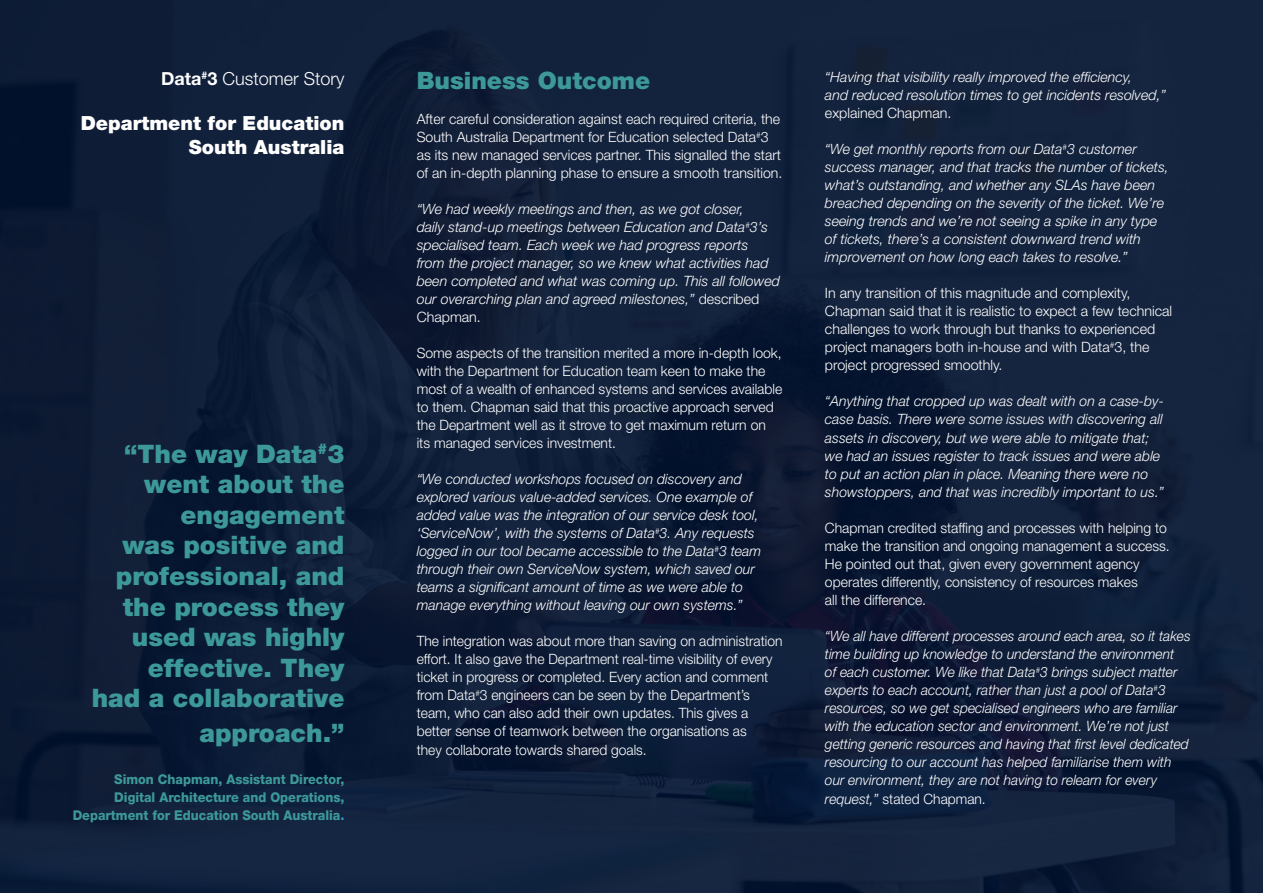
<style>
.page{position:relative;width:1263px;height:893px;background:#fff}
.page>*{position:absolute;margin:0;border:0;box-sizing:border-box;transform-origin:0 0}
.t1{font:900 25.5px/30.6px "Helvetica Neue LT Std";color:#3d9999;text-align:right}
.t2{font:900 24px "Helvetica Neue LT Std";color:#3d9999}
.t3{font:900 19.5px "Helvetica Neue LT Std";color:#fff}
.t4{font:300 18px "Helvetica Neue LT Std";color:#fff}
.Body{font:italic 300 14.25px/18px "Helvetica Neue LT Std";color:#fff}
.Body-2{font:300 14.25px/18px "Helvetica Neue LT Std";color:#fff}
.t5{font:800 13.5px/18px "Helvetica Neue LT Std";color:#3d9999;text-align:right;scale:.94 1}
.s1{font-weight:700}
.s2{color:#2698c9}
.s3{font-style:normal}
</style>
<div class="page">
<div style="left:0;top:0;width:1263px;height:893px;background:linear-gradient(to right,#0d1c35,#12213c)"></div>
<p class="t4" style="left:161px;top:68px;width:185px"><span class="s1">Data</span><sup>#</sup><span class="s1">3</span> Customer Story</p>
<p class="t3" style="left:81px;top:112px;width:265px">Department for Education</p>
<p class="t3" style="left:189px;top:135px;width:157px">South Australia</p>
<p class="t1" style="left:92px;top:438px;width:254px">“The way Data<sup>#</sup>3 went about the engagement<br>was positive and professional, and the process they used was highly effective. They<br>had a collaborative</p>
<p class="t1" style="left:199px;top:717px;width:146px">approach.”</p>
<p class="t5" style="left:73px;top:770px;width:291px">Simon Chapman, Assistant Director,<br>Digital Architecture and Operations,<br>Department for Education South Australia<span class="s2">.</span></p>
<h2 class="t2" style="left:417px;top:67px;width:235px">Business Outcome</h2>
<p class="Body-2" style="left:417px;top:110px;width:367px">After careful consideration against each required criteria, the South Australia Department for Education selected Data<sup>#</sup>3 as its new managed services partner. This signalled the start of an in-depth planning phase to ensure a smooth transition.</p>
<p class="Body" style="left:417px;top:200px;width:365px">“We had weekly meetings and then, as we got closer,<br>daily stand-up meetings between Education and Data<sup>#</sup>3’s specialised team. Each week we had progress reports<br>from the project manager, so we knew what activities had been completed and what was coming up. This all followed our overarching plan and agreed milestones,” <span class="s3">described Chapman.</span></p>
<p class="Body-2" style="left:417px;top:344px;width:367px">Some aspects of the transition merited a more in-depth look, with the Department for Education team keen to make the most of a wealth of enhanced systems and services available to them. Chapman said that this proactive approach served the Department well as it strove to get maximum return on its managed services investment.</p>
<p class="Body" style="left:417px;top:470px;width:346px">“We conducted workshops focused on discovery and explored various value-added services. One example of added value was the integration of our service desk tool, ‘ServiceNow’, with the systems of Data<sup>#</sup>3. Any requests logged in our tool became accessible to the Data<sup>#</sup>3 team through their own ServiceNow system, which saved our teams a significant amount of time as we were able to manage everything without leaving our own systems.”</p>
<p class="Body-2" style="left:417px;top:632px;width:367px">The integration was about more than saving on administration effort. It also gave the Department real-time visibility of every ticket in progress or completed. Every action and comment from Data<sup>#</sup>3 engineers can be seen by the Department’s team, who can also add their own updates. This gives a better sense of teamwork between the organisations as<br>they collaborate towards shared goals.</p>
<p class="Body" style="left:825px;top:68px;width:343px">“Having that visibility really improved the efficiency,<br>and reduced resolution times to get incidents resolved,” <span class="s3">explained Chapman.</span></p>
<p class="Body" style="left:825px;top:140px;width:345px">“We get monthly reports from our Data<sup>#</sup>3 customer success manager, and that tracks the number of tickets, what’s outstanding, and whether any SLAs have been breached depending on the severity of the ticket. We’re seeing trends and we’re not seeing a spike in any type of tickets, there’s a consistent downward trend with improvement on how long each takes to resolve.”</p>
<p class="Body-2" style="left:825px;top:284px;width:349px">In any transition of this magnitude and complexity, Chapman said that it is realistic to expect a few technical challenges to work through but thanks to experienced project managers both in-house and with Data<sup>#</sup>3, the project progressed smoothly.</p>
<p class="Body" style="left:825px;top:392px;width:341px">“Anything that cropped up was dealt with on a case-by&shy;case basis. There were some issues with discovering all assets in discovery, but we were able to mitigate that; we had an issues register to track issues and were able to put an action plan in place. Meaning there were no showstoppers, and that was incredibly important to us.”</p>
<p class="Body-2" style="left:825px;top:518px;width:346px">Chapman credited staffing and processes with helping to make the transition and ongoing management a success.<br>He pointed out that, given every government agency operates differently, consistency of resources makes<br>all the difference.</p>
<p class="Body" style="left:825px;top:627px;width:367px">“We all have different processes around each area, so it takes time building up knowledge to understand the environment<br>of each customer. We like that Data<sup>#</sup>3 brings subject matter experts to each account, rather than just a pool of Data<sup>#</sup>3 resources, so we get specialised engineers who are familiar with the education sector and environment. We’re not just getting generic resources and having that first level dedicated resourcing to our account has helped familiarise them with our environment, they are not having to relearn for every request,” <span class="s3">stated Chapman.</span></p>
</div>
